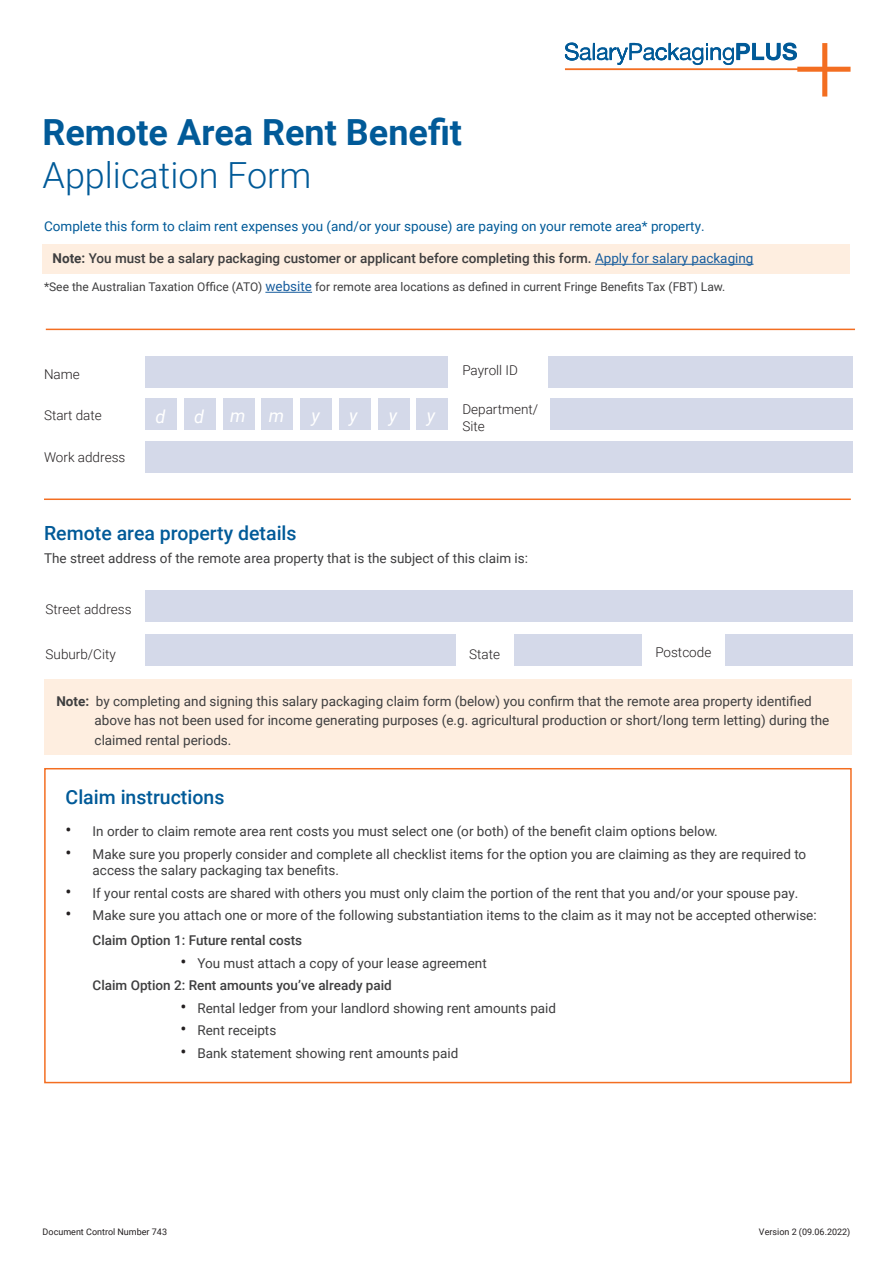
<style>
.page{position:relative;width:893px;height:1263px;background:#fff}
.page>*{position:absolute;margin:0;border:0;box-sizing:border-box;transform-origin:0 0}
.t1{font:700 36px "Roboto";color:#015a98}
.t2{font:300 36px "Roboto";color:#015a98}
.t3{font:500 19.5px "Roboto";color:#015a98}
.t4{font:italic 18px "Roboto";color:#fff}
.t5{font:13.5px/19.5px "Roboto";color:#3e3e3f}
.t6{font:500 13.5px "Roboto";color:#3e3e3f}
.t7{font:13.5px "Roboto";color:#015a98}
.t8{font:300 13.5px/16.5px "Roboto";color:#231f20}
.t9{font:12px "Roboto";color:#3e3e3f}
.t10{font:9px "Roboto";color:#231f20}
.s1{font-weight:700}
.s2{font-weight:400;color:#175d9e}
.s3{font-size:13.5px;color:#175d9e}
.s4{font-size:18px;color:#231f20}
</style>
<div class="page">
<svg style="left:564px;top:42px;width:286px;height:55px"></svg>
<div style="left:43px;top:244px;width:807px;height:29px;background:#feeee0"></div>
<hr style="left:595px;top:264px;width:158px;height:1px;background:#175d9e">
<hr style="left:265px;top:292px;width:47px;height:1px;background:#175d9e">
<hr style="left:46px;top:329px;width:809px;height:1px;background:#f36e21">
<div style="left:548px;top:356px;width:304px;height:32px;background:#d4d9e9"></div>
<div style="left:550px;top:398px;width:303px;height:32px;background:#d4d9e9"></div>
<div style="left:145px;top:441px;width:707px;height:32px;background:#d4d9e9"></div>
<div style="left:145px;top:356px;width:303px;height:32px;background:#d4d9e9"></div>
<div style="left:145px;top:398px;width:32px;height:32px;background:#d4d9e9"></div>
<div style="left:184px;top:398px;width:32px;height:32px;background:#d4d9e9"></div>
<div style="left:223px;top:398px;width:32px;height:32px;background:#d4d9e9"></div>
<div style="left:261px;top:398px;width:32px;height:32px;background:#d4d9e9"></div>
<div style="left:300px;top:398px;width:32px;height:32px;background:#d4d9e9"></div>
<div style="left:339px;top:398px;width:32px;height:32px;background:#d4d9e9"></div>
<div style="left:378px;top:398px;width:31px;height:32px;background:#d4d9e9"></div>
<div style="left:416px;top:398px;width:32px;height:32px;background:#d4d9e9"></div>
<hr style="left:44px;top:498px;width:807px;height:2px;background:#f36e21">
<div style="left:146px;top:590px;width:707px;height:32px;background:#d4d9e9"></div>
<div style="left:146px;top:634px;width:310px;height:32px;background:#d4d9e9"></div>
<div style="left:514px;top:634px;width:127px;height:32px;background:#d4d9e9"></div>
<div style="left:725px;top:634px;width:128px;height:32px;background:#d4d9e9"></div>
<div style="left:44px;top:679px;width:808px;height:76px;background:#feeee0"></div>
<div style="left:44px;top:768px;width:808px;height:315px;border:2px solid #f36e21"></div>
<h1 class="t1" style="left:43px;top:107px;width:421px">Remote Area Rent Benefit</h1>
<h1 class="t2" style="left:43px;top:150px;width:270px">Application Form</h1>
<p class="t7" style="left:44px;top:217px;width:662px">Complete this form to claim rent expenses you (and/or your spouse) are paying on your remote area* property.</p>
<p class="t6" style="left:53px;top:249px;width:702px"><span class="s1">Note:</span> You must be a salary packaging customer or applicant before completing this form. <span class="s2">Apply for salary packaging</span></p>
<p class="t9" style="left:44px;top:279px;width:683px">*See the Australian Taxation Office (ATO) <span class="s3">website</span> for remote area locations as defined in current Fringe Benefits Tax (FBT) Law.</p>
<p class="t8" style="left:44px;top:365px;width:37px">Name</p>
<p class="t8" style="left:44px;top:406px;width:59px">Start date</p>
<p class="t8" style="left:44px;top:449px;width:83px">Work address</p>
<p class="t4" style="left:156px;top:403px;width:11px">d</p>
<p class="t4" style="left:194px;top:403px;width:11px">d</p>
<p class="t4" style="left:230px;top:403px;width:17px">m</p>
<p class="t4" style="left:269px;top:403px;width:17px">m</p>
<p class="t4" style="left:311px;top:403px;width:10px">y</p>
<p class="t4" style="left:349px;top:403px;width:10px">y</p>
<p class="t4" style="left:389px;top:403px;width:10px">y</p>
<p class="t4" style="left:427px;top:403px;width:10px">y</p>
<p class="t3" style="left:44px;top:519px;width:254px">Remote area property details</p>
<p class="t8" style="left:462px;top:361px;width:57px">Payroll ID</p>
<p class="t8" style="left:462px;top:400px;width:77px">Department/<br>Site</p>
<p class="t5" style="left:44px;top:548px;width:485px">The street address of the remote area property that is the subject of this claim is:</p>
<p class="t8" style="left:46px;top:600px;width:87px">Street address</p>
<p class="t8" style="left:46px;top:645px;width:72px">Suburb/City</p>
<p class="t8" style="left:469px;top:645px;width:32px">State</p>
<p class="t8" style="left:655px;top:644px;width:57px">Postcode</p>
<p class="t5" style="left:95px;top:691px;width:736px;text-indent:-38px"><span class="s1">Note:</span> by completing and signing this salary packaging claim form (below) you confirm that the remote area property identified above has not been used for income generating purposes (e.g. agricultural production or short/long term letting) during the claimed rental periods.</p>
<p class="t3" style="left:66px;top:783px;width:160px">Claim instructions</p>
<p class="t5" style="left:66px;top:821px;width:654px"><span class="s4">•</span> In order to claim remote area rent costs you must select one (or both) of the benefit claim options below.</p>
<p class="t5" style="left:93px;top:846px;width:715px;line-height:16.2px;text-indent:-27px"><span class="s4">•</span> Make sure you properly consider and complete all checklist items for the option you are claiming as they are required to access the salary packaging tax benefits.</p>
<p class="t5" style="left:66px;top:883px;width:734px"><span class="s4">•</span> If your rental costs are shared with others you must only claim the portion of the rent that you and/or your spouse pay.</p>
<p class="t5" style="left:66px;top:905px;width:753px"><span class="s4">•</span> Make sure you attach one or more of the following substantiation items to the claim as it may not be accepted otherwise:</p>
<p class="t6" style="left:93px;top:931px;width:211px">Claim Option 1: Future rental costs</p>
<p class="t5" style="left:180px;top:952px;width:308px"><span class="s4">•</span> You must attach a copy of your lease agreement</p>
<p class="t6" style="left:93px;top:976px;width:301px">Claim Option 2: Rent amounts you’ve already paid</p>
<p class="t5" style="left:180px;top:998px;width:377px"><span class="s4">•</span> Rental ledger from your landlord showing rent amounts paid</p>
<p class="t5" style="left:180px;top:1020px;width:97px"><span class="s4">•</span> Rent receipts</p>
<p class="t5" style="left:180px;top:1043px;width:280px"><span class="s4">•</span> Bank statement showing rent amounts paid</p>
<p class="t10" style="left:43px;top:1225px;width:126px">Document Control Number 743</p>
<p class="t10" style="left:759px;top:1225px;width:93px">Version 2 (09.06.2022)</p>
</div>
